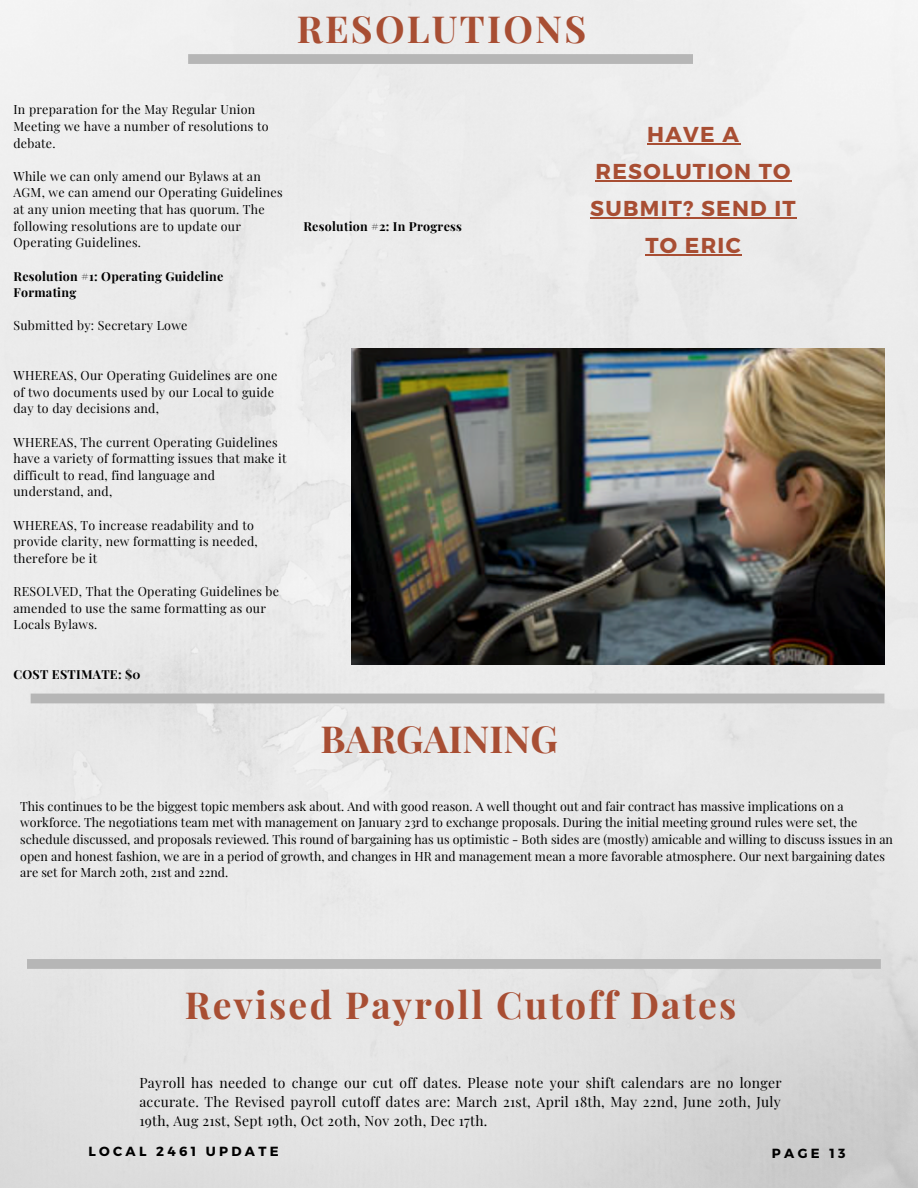
<style>
.page{position:relative;width:918px;height:1188px;background:#fff}
.page>*{position:absolute;margin:0;border:0;box-sizing:border-box;transform-origin:0 0}
.t1{font:700 37.35px "Playfair Display";letter-spacing:.06em;color:#a84e33}
.t2{font:700 37.35px "Playfair Display";color:#a84e33}
.t3{font:700 21.6px/37.2px "Montserrat";letter-spacing:.06em;color:#a84e33;text-align:center}
.t4{font:13.95px/18.8px "Playfair Display";letter-spacing:.02em;color:#000;text-align:justify}
.t5{font:700 13.2px "Montserrat";letter-spacing:.25em;color:#000}
.t6{font:12.45px/16.6px "Playfair Display";letter-spacing:.02em;color:#000}
.t7{font:12.45px/16.6px "Playfair Display";color:#000}
.t8{font:700 12.45px/16.6px "Playfair Display";letter-spacing:.02em;color:#000}
</style>
<div class="page">
<img style="left:0;top:0;width:918px;height:1188px">
<div style="left:31px;top:694px;width:853px;height:9px;background:#b6b6b6"></div>
<div style="left:188px;top:54px;width:505px;height:10px;background:#b6b6b6"></div>
<img style="left:352px;top:348px;width:533px;height:316px">
<hr style="left:647px;top:143px;width:93px;height:1px;background:#a84e33">
<hr style="left:595px;top:180px;width:197px;height:1px;background:#a84e33">
<hr style="left:590px;top:217px;width:207px;height:1px;background:#a84e33">
<hr style="left:645px;top:254px;width:97px;height:2px;background:#a84e33">
<div style="left:27px;top:959px;width:854px;height:10px;background:#b6b6b6"></div>
<h1 class="t1" style="left:297px;top:3px;width:291px">RESOLUTIONS</h1>
<p class="t6" style="left:14px;top:101px;width:257px">In preparation for the May Regular Union<br>Meeting we have a number of resolutions to debate.</p>
<p class="t6" style="left:14px;top:167px;width:271px">While we can only amend our Bylaws at an AGM, we can amend our Operating Guidelines at any union meeting that has quorum. The following resolutions are to update our Operating Guidelines.</p>
<p class="t8" style="left:14px;top:267px;width:211px">Resolution #1: Operating Guideline<br>Formating</p>
<p class="t6" style="left:14px;top:317px;width:176px">Submitted by: Secretary Lowe</p>
<p class="t6" style="left:14px;top:367px;width:266px">WHEREAS, Our Operating Guidelines are one of two documents used by our Local to guide day to day decisions and,</p>
<p class="t6" style="left:14px;top:433px;width:274px">WHEREAS, The current Operating Guidelines have a variety of formatting issues that make it difficult to read, find language and understand, and,</p>
<p class="t6" style="left:14px;top:516px;width:246px">WHEREAS, To increase readability and to provide clarity, new formatting is needed, therefore be it</p>
<p class="t6" style="left:14px;top:582px;width:267px">RESOLVED, That the Operating Guidelines be amended to use the same formatting as our<br>Locals Bylaws.</p>
<p class="t8" style="left:14px;top:665px;width:129px">COST ESTIMATE: $0</p>
<p class="t8" style="left:303px;top:217px;width:160px">Resolution #2: In Progress</p>
<h1 class="t2" style="left:320px;top:712px;width:239px">BARGAINING</h1>
<h2 class="t3" style="left:590px;top:115px;width:207px">HAVE A<br>RESOLUTION TO<br>SUBMIT? SEND IT<br>TO ERIC</h2>
<p class="t7" style="left:20px;top:797px;width:874px">This continues to be the biggest topic members ask about. And with good reason. A well thought out and fair contract has massive implications on a workforce. The negotiations team met with management on January 23rd to exchange proposals. During the initial meeting ground rules were set, the schedule discussed, and proposals reviewed. This round of bargaining has us optimistic - Both sides are (mostly) amicable and willing to discuss issues in an open and honest fashion, we are in a period of growth, and changes in HR and management mean a more favorable atmosphere. Our next bargaining dates are set for March 20th, 21st and 22nd.</p>
<h1 class="t1" style="left:185px;top:978px;width:553px">Revised Payroll Cutoff Dates</h1>
<p class="t4" style="left:139px;top:1073px;width:644px">Payroll has needed to change our cut off dates. Please note your shift calendars are no longer accurate. The Revised payroll cutoff dates are: March 21st, April 18th, May 22nd, June 20th, July 19th, Aug 21st, Sept 19th, Oct 20th, Nov 20th, Dec 17th.</p>
<p class="t5" style="left:88px;top:1143px;width:192px">LOCAL 2461 UPDATE</p>
<p class="t5" style="left:772px;top:1145px;width:75px">PAGE 13</p>
</div>
